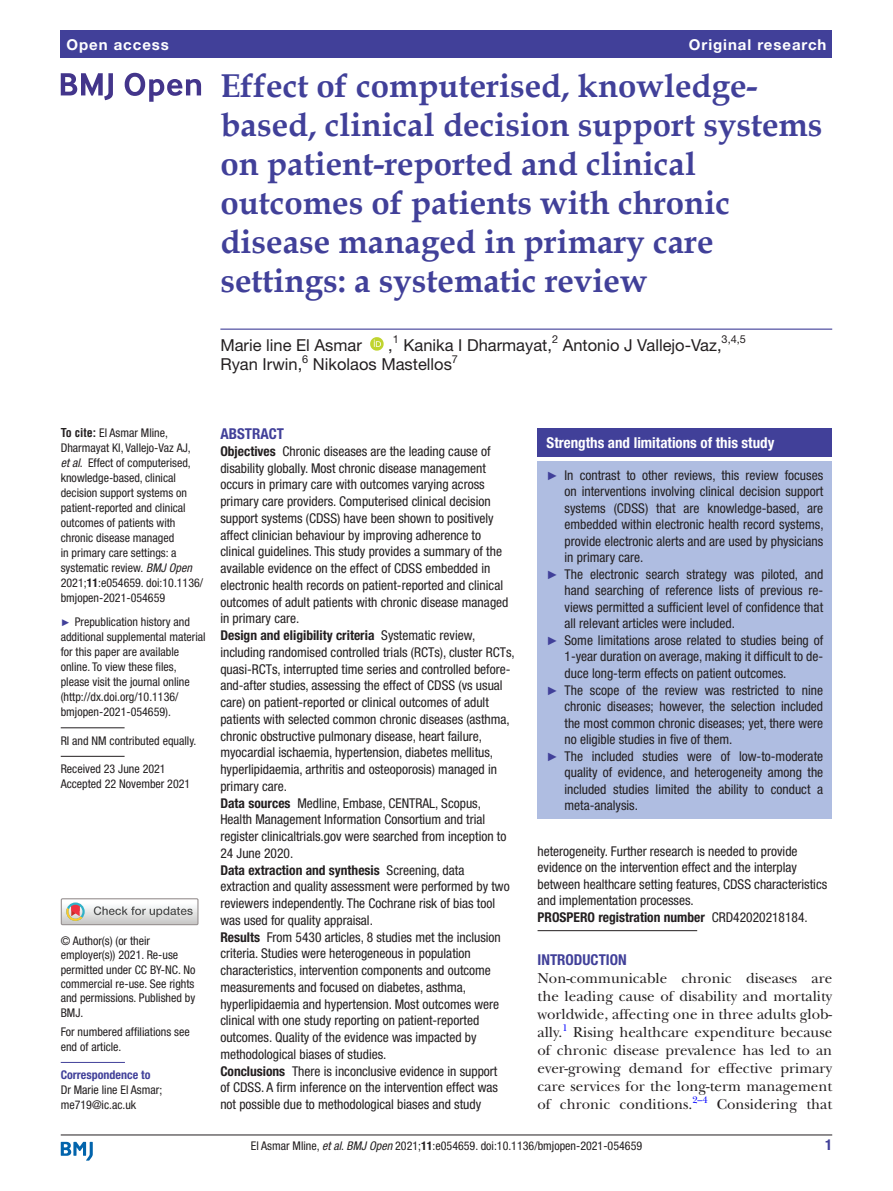
<style>
.page{position:relative;width:893px;height:1191px;background:#fff}
.page>*{position:absolute;margin:0;border:0;box-sizing:border-box;transform-origin:0 0}
.t1{font:700 33px/39px "Book Antiqua";color:#414099}
.t2{font:16.5px "Helvetica Neue LT Std";color:#231f20}
.t3{font:15px/18px "New Baskerville";color:#231f20;text-align:justify}
.t4{font:700 condensed 15px "Helvetica Neue LT Std";color:#fff}
.t5{font:700 15px "Helvetica Neue LT Std";letter-spacing:.065em;color:#fff}
.t6{font:700 condensed 15px "Helvetica Neue LT Std";color:#414099}
.t7{font:condensed 13.5px/16.8px "Helvetica Neue LT Std";color:#231f20}
.t8{font:condensed 12px/15px "Helvetica Neue LT Std";color:#231f20}
.t9{font:700 condensed 12px "Helvetica Neue LT Std";color:#414099}
.t10{font:10.95px "Helvetica Neue LT Std";color:#231f20}
.t11{font:9.9px "New Baskerville";color:#00f}
.s1{font-family:"Helvetica LT Std";font-weight:700}
.s2{font-style:italic}
.s3{font-weight:700}
.s4{font-family:"Arial";font-stretch:normal;font-size:9.75px;color:#414099}
.s5{font-family:"Arial";font-stretch:normal;font-size:12px;color:#414099}
</style>
<div class="page">
<hr style="left:61px;top:1134px;width:771px;height:1px;background:#231f20">
<svg style="left:61px;top:1141px;width:32px;height:19px"></svg>
<div style="left:61px;top:31px;width:771px;height:27px;background:#414099"></div>
<hr style="left:220px;top:328px;width:612px;height:2px;background:#414099">
<svg style="left:370px;top:337px;width:14px;height:14px"></svg>
<hr style="left:61px;top:727px;width:64px;height:1px;background:#231f20">
<hr style="left:61px;top:756px;width:64px;height:1px;background:#231f20">
<hr style="left:61px;top:1062px;width:64px;height:1px;background:#414099">
<svg style="left:61px;top:73px;width:52px;height:27px"></svg>
<svg style="left:125px;top:73px;width:76px;height:29px"></svg>
<div style="left:61px;top:898px;width:138px;height:27px;border:1px solid #969090"></div>
<svg style="left:61px;top:898px;width:137px;height:26px"></svg>
<hr style="left:538px;top:930px;width:159px;height:1px;background:#231f20">
<div style="left:538px;top:428px;width:294px;height:29px;background:#414099"></div>
<div style="left:538px;top:461px;width:294px;height:358px;background:#afbde1"></div>
<p class="t5" style="left:66px;top:35px;width:104px">Open access</p>
<p class="t5" style="left:689px;top:35px;width:139px">Original research</p>
<h1 class="t1" style="left:220px;top:66px;width:604px">Effect of computerised, knowledge&shy;based, clinical decision support systems on patient-reported and clinical outcomes of patients with chronic disease managed in primary care settings: a systematic review</h1>
<p class="t2" style="left:220px;top:335px;width:143px">Marie line El Asmar</p>
<p class="t2" style="left:388px;top:335px;width:6px">,</p>
<p class="t10" style="left:393px;top:333px;width:8px">1</p>
<p class="t2" style="left:403px;top:335px;width:150px">Kanika I Dharmayat,</p>
<p class="t10" style="left:552px;top:333px;width:8px">2</p>
<p class="t2" style="left:563px;top:335px;width:160px">Antonio J Vallejo-Vaz,</p>
<p class="t10" style="left:722px;top:333px;width:26px">3,4,5</p>
<p class="t2" style="left:220px;top:354px;width:83px">Ryan Irwin,</p>
<p class="t10" style="left:302px;top:352px;width:8px">6</p>
<p class="t2" style="left:313px;top:354px;width:141px">Nikolaos Mastellos</p>
<p class="t10" style="left:452px;top:352px;width:8px">7</p>
<p class="t8" style="left:61px;top:425px;width:144px"><span class="s1">To cite:</span> El Asmar Mline,<br>Dharmayat KI, Vallejo-Vaz AJ,<br><span class="s2">et al</span>. Effect of computerised, knowledge-based, clinical decision support systems on patient-reported and clinical outcomes of patients with chronic disease managed<br>in primary care settings: a systematic review. <span class="s2">BMJ Open<br></span>2021;<span class="s3">11</span>:e054659. doi:10.1136/ bmjopen-2021-054659</p>
<p class="t8" style="left:61px;top:614px;width:146px"><span class="s4">►</span> Prepublication history and additional supplemental material for this paper are available online. To view these files, please visit the journal online (http://dx.doi.org/10.1136/ bmjopen-2021-054659).</p>
<p class="t8" style="left:61px;top:733px;width:137px">RI and NM contributed equally.</p>
<p class="t8" style="left:61px;top:761px;width:131px">Received 23 June 2021<br>Accepted 22 November 2021</p>
<p class="t8" style="left:61px;top:933px;width:136px;line-height:14.4px">© Author(s) (or their employer(s)) 2021. Re-use permitted under CC BY-NC. No commercial re-use. See rights and permissions. Published by<br>BMJ.</p>
<p class="t8" style="left:61px;top:1024px;width:130px">For numbered affiliations see end of article.</p>
<p class="t9" style="left:61px;top:1067px;width:91px">Correspondence to</p>
<p class="t8" style="left:61px;top:1082px;width:103px">Dr Marie line El Asmar; me719@ic.ac.uk</p>
<p class="t6" style="left:220px;top:425px;width:65px">ABSTRACT</p>
<p class="t7" style="left:220px;top:442px;width:296px"><span class="s3">Objectives</span> Chronic diseases are the leading cause of disability globally. Most chronic disease management occurs in primary care with outcomes varying across primary care providers. Computerised clinical decision support systems (CDSS) have been shown to positively affect clinician behaviour by improving adherence to clinical guidelines. This study provides a summary of the available evidence on the effect of CDSS embedded in electronic health records on patient-reported and clinical outcomes of adult patients with chronic disease managed in primary care.<br><span class="s3">Design and eligibility criteria</span> Systematic review, including randomised controlled trials (RCTs), cluster RCTs, quasi-RCTs, interrupted time series and controlled before&shy;and-after studies, assessing the effect of CDSS (vs usual care) on patient-reported or clinical outcomes of adult patients with selected common chronic diseases (asthma, chronic obstructive pulmonary disease, heart failure, myocardial ischaemia, hypertension, diabetes mellitus, hyperlipidaemia, arthritis and osteoporosis) managed in primary care.<br><span class="s3">Data sources</span> Medline, Embase, CENTRAL, Scopus, Health Management Information Consortium and trial register clinicaltrials.gov were searched from inception to 24 June 2020.<br><span class="s3">Data extraction and synthesis</span> Screening, data extraction and quality assessment were performed by two reviewers independently. The Cochrane risk of bias tool was used for quality appraisal.<br><span class="s3">Results</span> From 5430 articles, 8 studies met the inclusion criteria. Studies were heterogeneous in population characteristics, intervention components and outcome measurements and focused on diabetes, asthma, hyperlipidaemia and hypertension. Most outcomes were clinical with one study reporting on patient-reported outcomes. Quality of the evidence was impacted by methodological biases of studies.<br><span class="s3">Conclusions</span> There is inconclusive evidence in support<br>of CDSS. A firm inference on the intervention effect was not possible due to methodological biases and study</p>
<p class="t4" style="left:547px;top:434px;width:229px">Strengths and limitations of this study</p>
<p class="t7" style="left:547px;top:466px;width:278px"><span class="s5">►</span> In contrast to other reviews, this review focuses</p>
<p class="t7" style="left:565px;top:483px;width:260px">on interventions involving clinical decision support</p>
<p class="t7" style="left:565px;top:499px;width:260px">systems (CDSS) that are knowledge-based, are</p>
<p class="t7" style="left:565px;top:516px;width:261px">embedded within electronic health record systems,</p>
<p class="t7" style="left:565px;top:532px;width:260px">provide electronic alerts and are used by physicians</p>
<p class="t7" style="left:565px;top:549px;width:80px">in primary care.</p>
<p class="t7" style="left:547px;top:565px;width:278px"><span class="s5">►</span> The electronic search strategy was piloted, and</p>
<p class="t7" style="left:565px;top:582px;width:260px">hand searching of reference lists of previous re-</p>
<p class="t7" style="left:565px;top:598px;width:260px">views permitted a sufficient level of confidence that</p>
<p class="t7" style="left:565px;top:615px;width:172px">all relevant articles were included.</p>
<p class="t7" style="left:547px;top:631px;width:278px"><span class="s5">►</span> Some limitations arose related to studies being of</p>
<p class="t7" style="left:565px;top:648px;width:260px">1-year duration on average, making it difficult to de-</p>
<p class="t7" style="left:565px;top:664px;width:223px">duce long-term effects on patient outcomes.</p>
<p class="t7" style="left:547px;top:681px;width:278px"><span class="s5">►</span> The scope of the review was restricted to nine</p>
<p class="t7" style="left:565px;top:697px;width:260px">chronic diseases; however, the selection included</p>
<p class="t7" style="left:565px;top:714px;width:260px">the most common chronic diseases; yet, there were</p>
<p class="t7" style="left:565px;top:730px;width:169px">no eligible studies in five of them.</p>
<p class="t7" style="left:547px;top:747px;width:278px"><span class="s5">►</span> The included studies were of low-to-moderate</p>
<p class="t7" style="left:565px;top:763px;width:260px">quality of evidence, and heterogeneity among the</p>
<p class="t7" style="left:565px;top:780px;width:260px">included studies limited the ability to conduct a</p>
<p class="t7" style="left:565px;top:796px;width:75px">meta-analysis.</p>
<p class="t7" style="left:538px;top:842px;width:291px">heterogeneity. Further research is needed to provide evidence on the intervention effect and the interplay between healthcare setting features, CDSS characteristics and implementation processes.<br><span class="s3">PROSPERO registration number</span> CRD42020218184.</p>
<p class="t6" style="left:538px;top:951px;width:91px">INTRODUCTION</p>
<p class="t3" style="left:538px;top:969px;width:296px">Non-communicable chronic diseases are the leading cause of disability and mortality worldwide, affecting one in three adults glob&shy;ally.<sup>1</sup> Rising healthcare expenditure because of chronic disease prevalence has led to an ever-growing demand for effective primary care services for the long-term management of chronic conditions.</p>
<p class="t11" style="left:692px;top:1093px;width:17px">2–4</p>
<p class="t3" style="left:717px;top:1095px;width:117px">Considering that</p>
<p class="t8" style="left:251px;top:1137px;width:393px">El Asmar Mline, <span class="s2">et al</span>. <span class="s2">BMJ Open</span> 2021;<span class="s3">11</span>:e054659. doi:10.1136/bmjopen-2021-054659</p>
<p class="t6" style="left:825px;top:1135px;width:9px">1</p>
</div>
